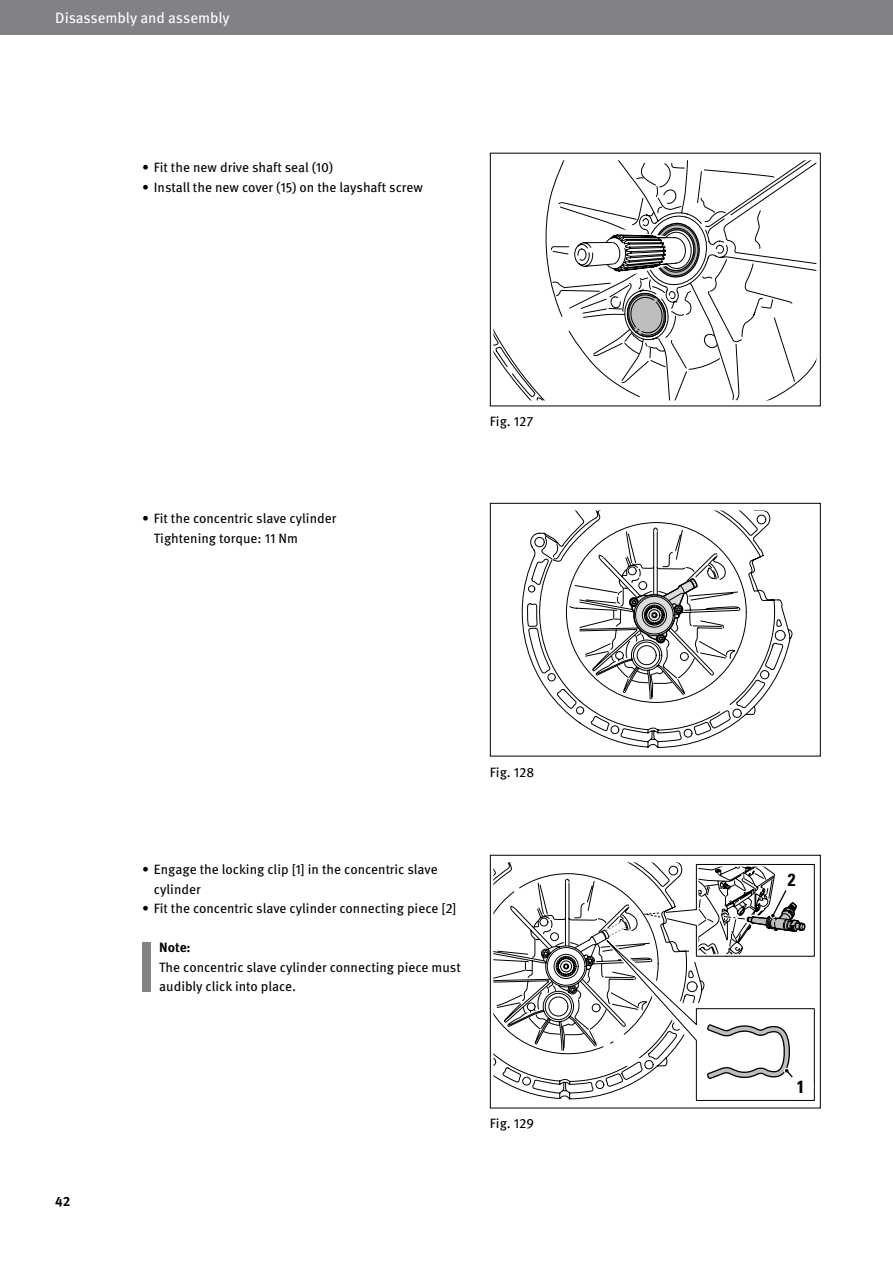
<style>
.page{position:relative;width:893px;height:1263px;background:#fff}
.page>*{position:absolute;margin:0;border:0;box-sizing:border-box;transform-origin:0 0}
.t1{font:700 condensed 17.55px "Univers";color:#000}
.t2{font:15px "Meta OT";letter-spacing:-.01em;color:#fff}
.t3{font:13.5px/19.5px "Meta OT";color:#000}
.t4{font:700 13.5px "Meta OT";color:#000}
</style>
<div class="page">
<svg style="left:493px;top:160px;width:324px;height:241px"></svg>
<div style="left:490px;top:153px;width:331px;height:253px;border:1px solid #000"></div>
<svg style="left:521px;top:510px;width:272px;height:238px"></svg>
<div style="left:490px;top:503px;width:331px;height:253px;border:1px solid #000"></div>
<svg style="left:493px;top:862px;width:322px;height:239px"></svg>
<div style="left:490px;top:855px;width:331px;height:253px;border:1px solid #000"></div>
<div style="left:0;top:0;width:893px;height:34px;background:#808285"></div>
<div style="left:142px;top:942px;width:9px;height:49px;background:#808285"></div>
<p class="t2" style="left:55px;top:9px;width:176px">Disassembly and assembly</p>
<p class="t3" style="left:142px;top:158px;width:193px">• Fit the new drive shaft seal (10)</p>
<p class="t3" style="left:142px;top:177px;width:282px">• Install the new cover (15) on the layshaft screw</p>
<p class="t3" style="left:154px;top:509px;width:184px;text-indent:-12px">• Fit the concentric slave cylinder<br>Tightening torque: 11 Nm</p>
<p class="t3" style="left:490px;top:411px;width:45px">Fig. 127</p>
<p class="t4" style="left:55px;top:1193px;width:17px">42</p>
<p class="t3" style="left:490px;top:762px;width:46px">Fig. 128</p>
<p class="t3" style="left:154px;top:860px;width:285px;text-indent:-12px">• Engage the locking clip [1] in the concentric slave cylinder</p>
<p class="t3" style="left:142px;top:899px;width:316px">• Fit the concentric slave cylinder connecting piece [2]</p>
<p class="t4" style="left:159px;top:939px;width:33px">Note:</p>
<p class="t3" style="left:159px;top:957px;width:303px">The concentric slave cylinder connecting piece must audibly click into place.</p>
<p class="t3" style="left:490px;top:1113px;width:46px">Fig. 129</p>
<p class="t1" style="left:788px;top:868px;width:9px">2</p>
<p class="t1" style="left:797px;top:1076px;width:9px">1</p>
</div>
